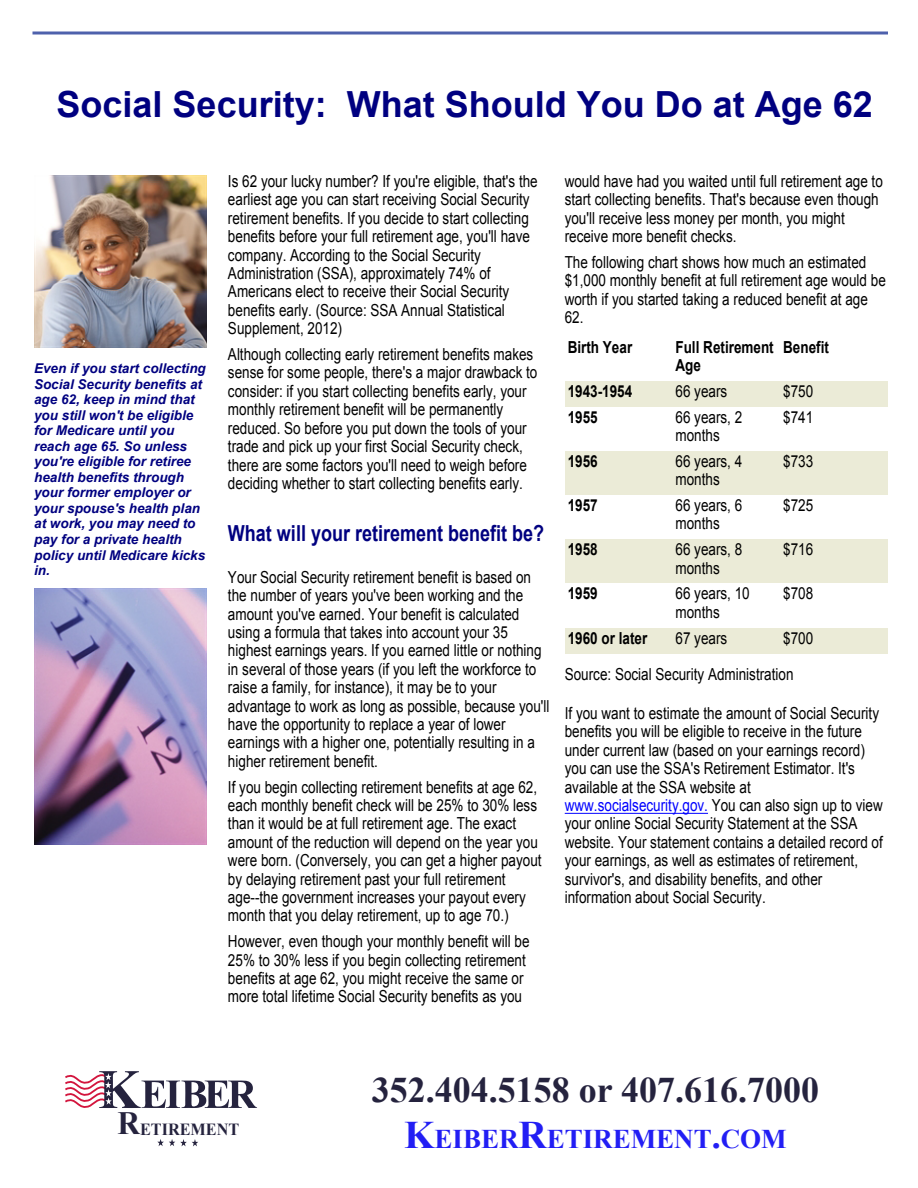
<style>
.page{position:relative;width:918px;height:1188px;background:#fff}
.page>*{position:absolute;margin:0;border:0;box-sizing:border-box;transform-origin:0 0}
.t1{font:700 36px "Arial";color:#000080}
.t2{font:700 36px "Times New Roman";color:#25233e}
.t3{font:700 27px "Times New Roman";color:#221ef4}
.t4{font:700 22.05px "Arial";color:#000080;scale:.81 1}
.t5{font:700 16.95px "Times New Roman";color:#25233e;scale:.96 1}
.t6{font:16.5px/18.5px "Arial";color:#000;scale:.81 1}
.t7{font:700 16.5px/18.5px "Arial";color:#000;scale:.81 1}
.t8{font:italic 700 13.5px/15.5px "Arial";color:#000080}
.s1{color:#00f}
.s2{font-size:32.55px}
.s3{font-size:39px}
.s4{font-size:36px}
</style>
<div class="page">
<hr style="left:32px;top:32px;width:856px;height:2px;background:#4e61ac">
<svg style="left:65px;top:1071px;width:192px;height:37px"></svg>
<svg style="left:157px;top:1139px;width:41px;height:7px"></svg>
<img style="left:34px;top:176px;width:172px;height:172px">
<img style="left:34px;top:589px;width:172px;height:255px">
<div style="left:565px;top:381px;width:107px;height:26px;background:#ebebd7"></div>
<div style="left:672px;top:381px;width:108px;height:26px;background:#ebebd7"></div>
<div style="left:780px;top:381px;width:108px;height:26px;background:#ebebd7"></div>
<div style="left:565px;top:451px;width:107px;height:44px;background:#ebebd7"></div>
<div style="left:672px;top:451px;width:108px;height:44px;background:#ebebd7"></div>
<div style="left:780px;top:451px;width:108px;height:44px;background:#ebebd7"></div>
<div style="left:565px;top:540px;width:107px;height:44px;background:#ebebd7"></div>
<div style="left:672px;top:540px;width:108px;height:44px;background:#ebebd7"></div>
<div style="left:780px;top:540px;width:108px;height:44px;background:#ebebd7"></div>
<div style="left:565px;top:628px;width:107px;height:26px;background:#ebebd7"></div>
<div style="left:672px;top:628px;width:108px;height:26px;background:#ebebd7"></div>
<div style="left:780px;top:628px;width:108px;height:26px;background:#ebebd7"></div>
<hr style="left:565px;top:813px;width:143px;height:1px;background:#00f">
<p class="t1" style="left:57px;top:81px;width:818px">Social Security: What Should You Do at Age 62</p>
<p class="t8" style="left:34px;top:361px;width:173px">Even if you start collecting<br>Social Security benefits at age 62, keep in mind that you still won't be eligible for Medicare until you reach age 65. So unless you're eligible for retiree health benefits through your former employer or your spouse's health plan at work, you may need to pay for a private health policy until Medicare kicks in.</p>
<p class="t6" style="left:228px;top:172px;width:384px">Is 62 your lucky number? If you're eligible, that's the earliest age you can start receiving Social Security retirement benefits. If you decide to start collecting benefits before your full retirement age, you'll have company. According to the Social Security Administration (SSA), approximately 74% of Americans elect to receive their Social Security benefits early. (Source: SSA Annual Statistical Supplement, 2012)</p>
<p class="t6" style="left:228px;top:345px;width:384px">Although collecting early retirement benefits makes sense for some people, there's a major drawback to consider: if you start collecting benefits early, your monthly retirement benefit will be permanently reduced. So before you put down the tools of your trade and pick up your first Social Security check, there are some factors you'll need to weigh before deciding whether to start collecting benefits early.</p>
<p class="t4" style="left:228px;top:518px;width:392px">What will your retirement benefit be?</p>
<p class="t6" style="left:228px;top:568px;width:398px">Your Social Security retirement benefit is based on the number of years you've been working and the amount you've earned. Your benefit is calculated using a formula that takes into account your 35 highest earnings years. If you earned little or nothing in several of those years (if you left the workforce to raise a family, for instance), it may be to your advantage to work as long as possible, because you'll have the opportunity to replace a year of lower earnings with a higher one, potentially resulting in a higher retirement benefit.</p>
<p class="t6" style="left:228px;top:778px;width:389px">If you begin collecting retirement benefits at age 62, each monthly benefit check will be 25% to 30% less than it would be at full retirement age. The exact amount of the reduction will depend on the year you were born. (Conversely, you can get a higher payout by delaying retirement past your full retirement age--the government increases your payout every month that you delay retirement, up to age 70.)</p>
<p class="t6" style="left:228px;top:932px;width:374px">However, even though your monthly benefit will be 25% to 30% less if you begin collecting retirement benefits at age 62, you might receive the same or more total lifetime Social Security benefits as you</p>
<p class="t6" style="left:565px;top:172px;width:394px">would have had you waited until full retirement age to start collecting benefits. That's because even though you'll receive less money per month, you might receive more benefit checks.</p>
<p class="t6" style="left:565px;top:253px;width:398px">The following chart shows how much an estimated $1,000 monthly benefit at full retirement age would be worth if you started taking a reduced benefit at age 62.</p>
<p class="t7" style="left:568px;top:338px;width:81px">Birth Year</p>
<p class="t7" style="left:675px;top:338px;width:123px">Full Retirement<br>Age</p>
<p class="t7" style="left:783px;top:338px;width:58px">Benefit</p>
<p class="t7" style="left:568px;top:382px;width:81px">1943-1954</p>
<p class="t6" style="left:675px;top:382px;width:65px">66 years</p>
<p class="t6" style="left:783px;top:382px;width:39px">$750</p>
<p class="t7" style="left:568px;top:408px;width:39px">1955</p>
<p class="t6" style="left:675px;top:408px;width:84px">66 years, 2 months</p>
<p class="t6" style="left:783px;top:408px;width:39px">$741</p>
<p class="t7" style="left:568px;top:452px;width:39px">1956</p>
<p class="t6" style="left:675px;top:452px;width:84px">66 years, 4 months</p>
<p class="t6" style="left:783px;top:452px;width:39px">$733</p>
<p class="t7" style="left:568px;top:496px;width:39px">1957</p>
<p class="t6" style="left:675px;top:496px;width:84px">66 years, 6 months</p>
<p class="t6" style="left:783px;top:496px;width:39px">$725</p>
<p class="t7" style="left:568px;top:541px;width:39px">1958</p>
<p class="t6" style="left:675px;top:540px;width:84px">66 years, 8 months</p>
<p class="t6" style="left:783px;top:540px;width:39px">$716</p>
<p class="t7" style="left:568px;top:585px;width:39px">1959</p>
<p class="t6" style="left:675px;top:585px;width:93px">66 years, 10 months</p>
<p class="t6" style="left:783px;top:585px;width:39px">$708</p>
<p class="t7" style="left:568px;top:629px;width:100px">1960 or later</p>
<p class="t6" style="left:675px;top:629px;width:65px">67 years</p>
<p class="t6" style="left:783px;top:629px;width:39px">$700</p>
<p class="t6" style="left:565px;top:665px;width:284px">Source: Social Security Administration</p>
<p class="t6" style="left:565px;top:704px;width:394px">If you want to estimate the amount of Social Security benefits you will be eligible to receive in the future under current law (based on your earnings record) you can use the SSA's Retirement Estimator. It's available at the SSA website at <span class="s1">www.socialsecurity.gov.</span> You can also sign up to view your online Social Security Statement at the SSA website. Your statement contains a detailed record of your earnings, as well as estimates of retirement, survivor's, and disability benefits, and other information about Social Security.</p>
<p class="t5" style="left:118px;top:1117px;width:128px"><span class="s2">R</span>ETIREMENT</p>
<p class="t2" style="left:372px;top:1065px;width:449px">352.404.5158 or 407.616.7000</p>
<p class="t3" style="left:404px;top:1121px;width:384px"><span class="s3">K</span>EIBER<span class="s3">R</span>ETIREMENT<span class="s4">.</span>COM</p>
</div>
